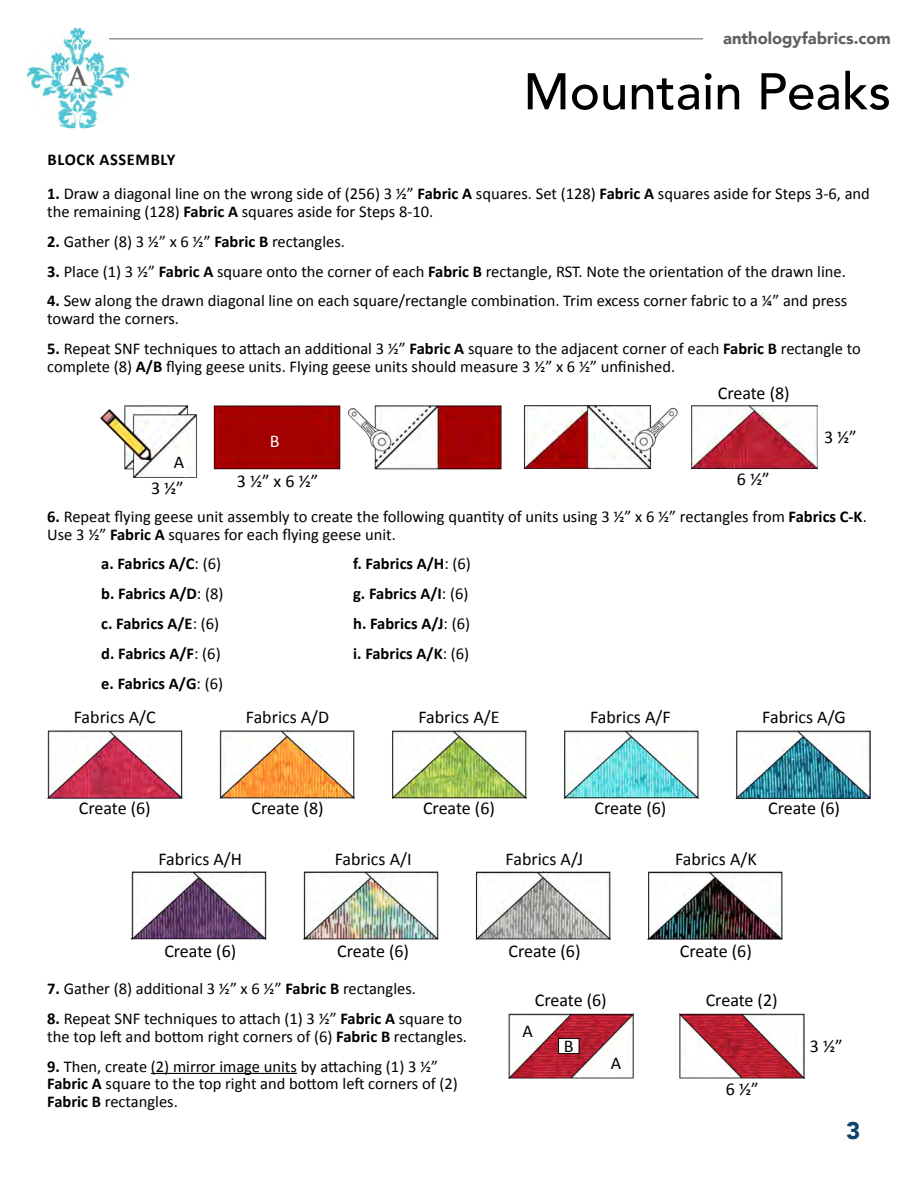
<style>
.page{position:relative;width:918px;height:1188px;background:#fff}
.page>*{position:absolute;margin:0;border:0;box-sizing:border-box;transform-origin:0 0}
.t1{font:500 51px "Avenir";color:#000}
.t2{font:900 24px "Avenir";color:#11436b}
.t3{font:18px "Calibri";color:#000}
.t4{font:18px "Calibri";color:#fff}
.t5{font:16.5px/17.9px "Calibri";color:#000}
.t6{font:700 16.5px/29.8px "Calibri";color:#000}
.t7{font:900 16.5px "Avenir";color:#606060}
.t8{font:700 16.5px "Calibri";letter-spacing:.04em;color:#000}
.s1{font-weight:700}
.s2{font-weight:400}
</style>
<div class="page">
<img style="left:27px;top:28px;width:102px;height:100px">
<hr style="left:109px;top:39px;width:594px;height:1px;background:#606060">
<img style="left:101px;top:405px;width:716px;height:73px">
<img style="left:47px;top:730px;width:824px;height:209px">
<hr style="left:151px;top:1073px;width:146px;height:1px;background:#000">
<img style="left:508px;top:1014px;width:296px;height:64px">
<div style="left:559px;top:1038px;width:20px;height:16px;background:#fff"></div>
<div style="left:558px;top:1038px;width:21px;height:16px;border:1px solid #000"></div>
<p class="t7" style="left:723px;top:24px;width:169px">anthologyfabrics.com</p>
<p class="t8" style="left:48px;top:148px;width:129px">BLOCK ASSEMBLY</p>
<h1 class="t1" style="left:523px;top:47px;width:369px">Mountain Peaks</h1>
<p class="t5" style="left:47px;top:184px;width:824px"><span class="s1">1.</span> Draw a diagonal line on the wrong side of (256) 3 ½” <span class="s1">Fabric A</span> squares. Set (128) <span class="s1">Fabric A</span> squares aside for Steps 3-6, and the remaining (128) <span class="s1">Fabric A</span> squares aside for Steps 8-10.</p>
<p class="t5" style="left:47px;top:232px;width:299px"><span class="s1">2.</span> Gather (8) 3 ½” x 6 ½” <span class="s1">Fabric B</span> rectangles.</p>
<p class="t5" style="left:47px;top:262px;width:800px"><span class="s1">3.</span> Place (1) 3 ½” <span class="s1">Fabric A</span> square onto the corner of each <span class="s1">Fabric B</span> rectangle, RST. Note the orientation of the drawn line.</p>
<p class="t5" style="left:47px;top:292px;width:802px"><span class="s1">4.</span> Sew along the drawn diagonal line on each square/rectangle combination. Trim excess corner fabric to a ¼” and press toward the corners.</p>
<p class="t5" style="left:47px;top:339px;width:815px"><span class="s1">5.</span> Repeat SNF techniques to attach an additional 3 ½” <span class="s1">Fabric A</span> square to the adjacent corner of each <span class="s1">Fabric B</span> rectangle to complete (8) <span class="s1">A/B</span> flying geese units. Flying geese units should measure 3 ½” x 6 ½” unfinished.</p>
<p class="t3" style="left:174px;top:449px;width:12px">A</p>
<p class="t3" style="left:151px;top:475px;width:34px">3 1/2”</p>
<p class="t4" style="left:270px;top:428px;width:11px">B</p>
<p class="t3" style="left:237px;top:469px;width:83px">3 1/2” x 6 1/2”</p>
<p class="t3" style="left:718px;top:381px;width:73px">Create (8)</p>
<p class="t3" style="left:737px;top:466px;width:34px">6 1/2”</p>
<p class="t3" style="left:824px;top:425px;width:34px">3 1/2”</p>
<p class="t5" style="left:47px;top:507px;width:821px"><span class="s1">6.</span> Repeat flying geese unit assembly to create the following quantity of units using 3 ½” x 6 ½” rectangles from <span class="s1">Fabrics C-K</span>.<br>Use 3 ½” <span class="s1">Fabric A</span> squares for each flying geese unit.</p>
<p class="t6" style="left:101px;top:548px;width:124px">a. Fabrics A/C<span class="s2">: (6) </span>b. Fabrics A/D<span class="s2">: (8) </span>c. Fabrics A/E<span class="s2">: (6) </span>d. Fabrics A/F<span class="s2">: (6) </span>e. Fabrics A/G<span class="s2">: (6)</span></p>
<p class="t6" style="left:353px;top:548px;width:119px">f. Fabrics A/H<span class="s2">: (6) </span>g. Fabrics A/I<span class="s2">: (6) </span>h. Fabrics A/J<span class="s2">: (6) </span>i. Fabrics A/K<span class="s2">: (6)</span></p>
<p class="t3" style="left:74px;top:704px;width:83px">Fabrics A/C</p>
<p class="t3" style="left:246px;top:704px;width:85px">Fabrics A/D</p>
<p class="t3" style="left:418px;top:704px;width:83px">Fabrics A/E</p>
<p class="t3" style="left:590px;top:704px;width:82px">Fabrics A/F</p>
<p class="t3" style="left:762px;top:704px;width:85px">Fabrics A/G</p>
<p class="t3" style="left:79px;top:796px;width:73px">Create (6)</p>
<p class="t3" style="left:252px;top:796px;width:73px">Create (8)</p>
<p class="t3" style="left:159px;top:847px;width:85px">Fabrics A/H</p>
<p class="t3" style="left:335px;top:846px;width:78px">Fabrics A/I</p>
<p class="t3" style="left:423px;top:796px;width:73px">Create (6)</p>
<p class="t3" style="left:594px;top:796px;width:73px">Create (6)</p>
<p class="t3" style="left:768px;top:796px;width:73px">Create (6)</p>
<p class="t3" style="left:506px;top:846px;width:79px">Fabrics A/J</p>
<p class="t3" style="left:675px;top:846px;width:83px">Fabrics A/K</p>
<p class="t3" style="left:164px;top:938px;width:73px">Create (6)</p>
<p class="t3" style="left:337px;top:938px;width:73px">Create (6)</p>
<p class="t5" style="left:47px;top:979px;width:370px"><span class="s1">7.</span> Gather (8) additional 3 ½” x 6 ½” <span class="s1">Fabric B</span> rectangles.</p>
<p class="t5" style="left:47px;top:1009px;width:421px"><span class="s1">8.</span> Repeat SNF techniques to attach (1) 3 ½” <span class="s1">Fabric A</span> square to the top left and bottom right corners of (6) <span class="s1">Fabric B</span> rectangles.</p>
<p class="t5" style="left:47px;top:1057px;width:412px"><span class="s1">9.</span> Then, create (2) mirror image units by attaching (1) 3 ½”<br><span class="s1">Fabric A</span> square to the top right and bottom left corners of (2)<br><span class="s1">Fabric B</span> rectangles.</p>
<p class="t3" style="left:509px;top:938px;width:73px">Create (6)</p>
<p class="t3" style="left:680px;top:938px;width:73px">Create (6)</p>
<p class="t3" style="left:535px;top:987px;width:73px">Create (6)</p>
<p class="t3" style="left:706px;top:987px;width:73px">Create (2)</p>
<p class="t3" style="left:522px;top:1018px;width:12px">A</p>
<p class="t3" style="left:564px;top:1034px;width:11px">B</p>
<p class="t3" style="left:611px;top:1051px;width:12px">A</p>
<p class="t3" style="left:726px;top:1077px;width:34px">6 1/2”</p>
<p class="t3" style="left:810px;top:1034px;width:34px">3 1/2”</p>
<h2 class="t2" style="left:846px;top:1110px;width:16px">3</h2>
</div>
